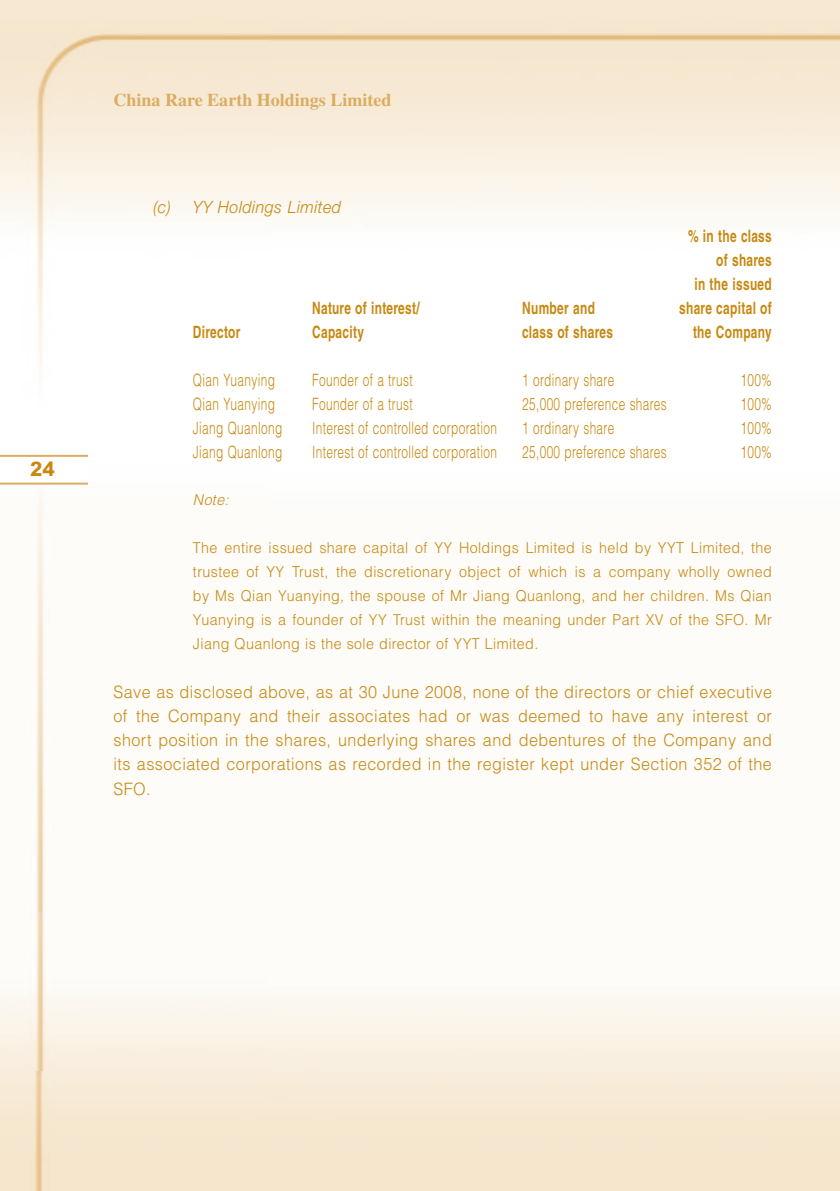
<style>
.page{position:relative;width:840px;height:1191px;background:#fff}
.page>*{position:absolute;margin:0;border:0;box-sizing:border-box;transform-origin:0 0}
.t1{font:800 20px "Arial MT Std";color:#c8880f}
.t2{font:700 18px "Times LT Std";color:#dbac61}
.t3{font:300 17px/24px "Helvetica LT Std";letter-spacing:.03em;color:#c8880f;text-align:justify;scale:.95 1}
.t4{font:300 17px "Helvetica LT Std";letter-spacing:.03em;color:#c8880f;scale:.7 1}
.t5{font:700 17px/24px "Helvetica LT Std";letter-spacing:.03em;color:#c8880f;text-align:right;scale:.7 1}
.t6{font:italic 300 17px "Helvetica Neue LT Std";letter-spacing:.03em;color:#c8880f;scale:.95 1}
.t7{font:300 15px/24px "Helvetica LT Std";letter-spacing:.03em;color:#c8880f;text-align:justify;scale:.95 1}
.t8{font:italic 300 15px "Helvetica LT Std";color:#c8880f;scale:.95 1}
</style>
<div class="page">
<img style="left:0;top:0;width:839px;height:1190px">
<div style="left:0;top:455px;width:88px;height:29px;background:#fff"></div>
<hr style="left:0;top:482px;width:88px;height:2px;background:#dbac61">
<hr style="left:0;top:455px;width:88px;height:2px;background:#dbac61">
<h1 class="t1" style="left:30px;top:457px;width:26px">24</h1>
<p class="t2" style="left:113px;top:92px;width:279px">China Rare Earth Holdings Limited</p>
<p class="t6" style="left:153px;top:200px;width:199px">(c) YY Holdings Limited</p>
<p class="t5" style="left:687px;top:226px;width:121px">% in the class of shares<br>in the issued</p>
<p class="t5" style="left:312px;top:298px;width:155px">Nature of interest/</p>
<p class="t5" style="left:522px;top:298px;width:105px">Number and</p>
<p class="t5" style="left:678px;top:298px;width:134px">share capital of</p>
<p class="t5" style="left:193px;top:322px;width:69px">Director</p>
<p class="t5" style="left:312px;top:322px;width:76px">Capacity</p>
<p class="t5" style="left:522px;top:322px;width:131px">class of shares</p>
<p class="t5" style="left:692px;top:322px;width:114px">the Company</p>
<p class="t4" style="left:193px;top:374px;width:119px">Qian Yuanying</p>
<p class="t4" style="left:312px;top:374px;width:145px">Founder of a trust</p>
<p class="t4" style="left:522px;top:374px;width:133px">1 ordinary share</p>
<p class="t4" style="left:740px;top:374px;width:46px">100%</p>
<p class="t4" style="left:193px;top:398px;width:119px">Qian Yuanying</p>
<p class="t4" style="left:312px;top:398px;width:145px">Founder of a trust</p>
<p class="t4" style="left:522px;top:398px;width:208px">25,000 preference shares</p>
<p class="t4" style="left:740px;top:398px;width:46px">100%</p>
<p class="t4" style="left:193px;top:422px;width:129px">Jiang Quanlong</p>
<p class="t4" style="left:312px;top:422px;width:265px">Interest of controlled corporation</p>
<p class="t4" style="left:522px;top:422px;width:133px">1 ordinary share</p>
<p class="t4" style="left:740px;top:422px;width:46px">100%</p>
<p class="t4" style="left:193px;top:446px;width:129px">Jiang Quanlong</p>
<p class="t4" style="left:312px;top:446px;width:265px">Interest of controlled corporation</p>
<p class="t4" style="left:522px;top:446px;width:208px">25,000 preference shares</p>
<p class="t4" style="left:740px;top:446px;width:46px">100%</p>
<p class="t8" style="left:193px;top:491px;width:39px">Note:</p>
<p class="t7" style="left:193px;top:537px;width:610px">The entire issued share capital of YY Holdings Limited is held by YYT Limited, the trustee of YY Trust, the discretionary object of which is a company wholly owned by Ms Qian Yuanying, the spouse of Mr Jiang Quanlong, and her children. Ms Qian Yuanying is a founder of YY Trust within the meaning under Part XV of the SFO. Mr Jiang Quanlong is the sole director of YYT Limited.</p>
<p class="t3" style="left:113px;top:682px;width:694px">Save as disclosed above, as at 30 June 2008, none of the directors or chief executive of the Company and their associates had or was deemed to have any interest or short position in the shares, underlying shares and debentures of the Company and its associated corporations as recorded in the register kept under Section 352 of the SFO.</p>
</div>
